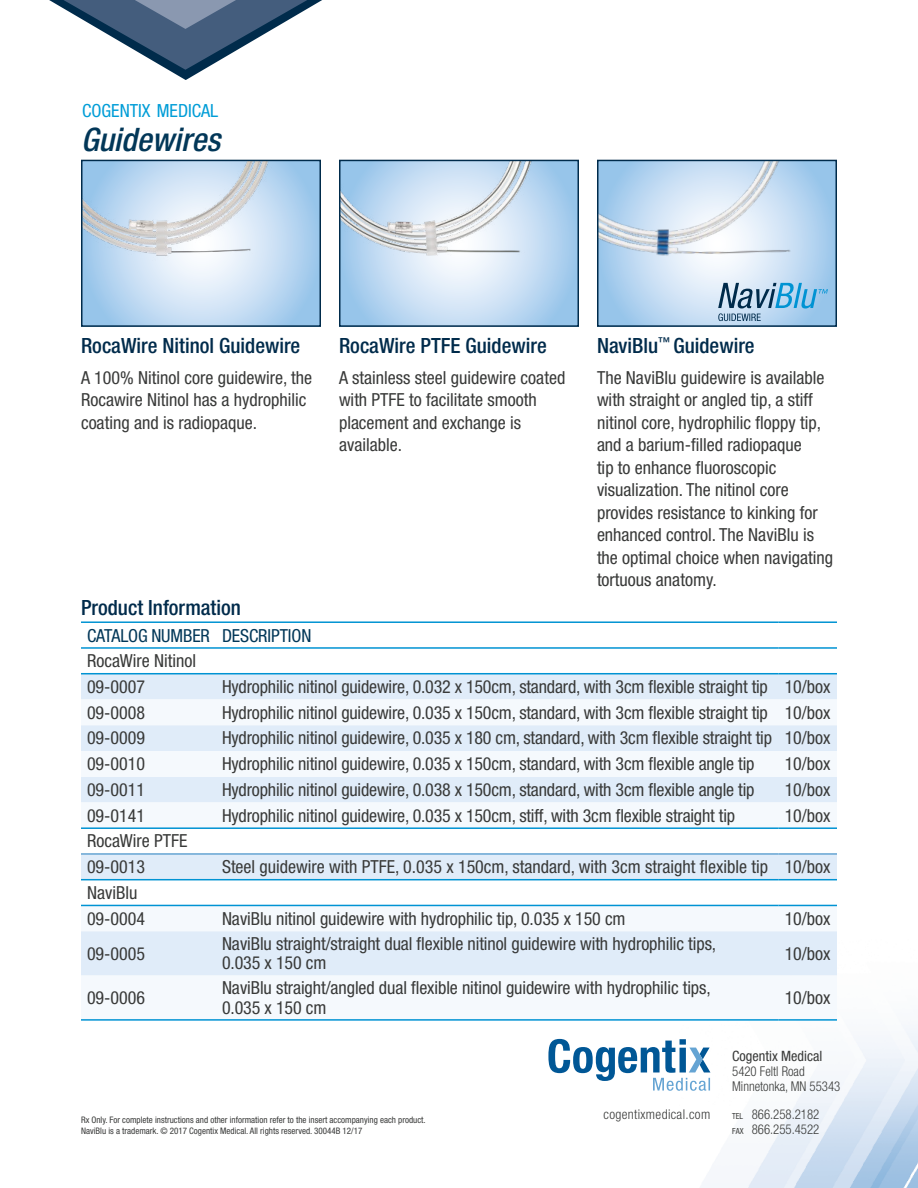
<style>
.page{position:relative;width:918px;height:1188px;background:#fff}
.page>*{position:absolute;margin:0;border:0;box-sizing:border-box;transform-origin:0 0}
.t1{font:italic 500 condensed 32.4px "Helvetica Neue LT Std";color:#023758}
.t2{font:500 condensed 21px "Helvetica Neue LT Std";color:#002b4b}
.t3{font:condensed 18.15px "Helvetica Neue LT Std";color:#009dd7}
.t4{font:condensed 18px/22.5px "Helvetica Neue LT Std";color:#393a39}
.t5{font:condensed 18px "Helvetica Neue LT Std";letter-spacing:-.005em;color:#023758}
.t6{font:condensed 14.25px "Helvetica Neue LT Std";color:#393a39}
.t7{font:300 condensed 13.5px/15px "Helvetica Neue LT Std";color:#393a39;scale:.95 1}
.t8{font:300 condensed 13.5px "Helvetica Neue LT Std";letter-spacing:.025em;color:#393a39}
.t9{font:condensed 9px "Helvetica Neue LT Std";color:#393a39}
.s1{font-weight:400;font-size:8.4px}
</style>
<div class="page">
<img style="left:700px;top:1025px;width:218px;height:163px">
<svg style="left:548px;top:1039px;width:162px;height:52px"></svg>
<svg style="left:342px;top:163px;width:234px;height:161px;background:#bbd8f1"></svg>
<img style="left:342px;top:163px;width:220px;height:111px">
<div style="left:339px;top:160px;width:240px;height:167px;border:2px solid #002b4b"></div>
<svg style="left:600px;top:282px;width:234px;height:42px;background:#bad7f1"></svg>
<img style="left:600px;top:163px;width:234px;height:119px">
<div style="left:597px;top:160px;width:240px;height:167px;border:2px solid #002b4b"></div>
<svg style="left:84px;top:163px;width:234px;height:161px;background:#bbd7f1"></svg>
<img style="left:84px;top:163px;width:217px;height:110px">
<div style="left:81px;top:160px;width:240px;height:167px;border:2px solid #002b4b"></div>
<div style="left:81px;top:674px;width:756px;height:25px;background:#e0ecf9"></div>
<svg style="left:81px;top:699px;width:756px;height:277px"></svg>
<hr style="left:81px;top:621px;width:135px;height:2px;background:#0093d3">
<hr style="left:216px;top:621px;width:563px;height:2px;background:#0093d3">
<hr style="left:779px;top:621px;width:58px;height:2px;background:#0093d3">
<hr style="left:81px;top:647px;width:135px;height:2px;background:#0093d3">
<hr style="left:216px;top:647px;width:563px;height:2px;background:#0093d3">
<hr style="left:779px;top:647px;width:58px;height:2px;background:#0093d3">
<hr style="left:81px;top:673px;width:135px;height:1px;background:#0093d3">
<hr style="left:216px;top:673px;width:563px;height:1px;background:#0093d3">
<hr style="left:779px;top:673px;width:58px;height:1px;background:#0093d3">
<hr style="left:81px;top:879px;width:135px;height:1px;background:#0093d3">
<hr style="left:216px;top:879px;width:563px;height:1px;background:#0093d3">
<hr style="left:779px;top:879px;width:58px;height:1px;background:#0093d3">
<hr style="left:81px;top:905px;width:135px;height:1px;background:#0093d3">
<hr style="left:216px;top:905px;width:563px;height:1px;background:#0093d3">
<hr style="left:779px;top:905px;width:58px;height:1px;background:#0093d3">
<hr style="left:81px;top:1019px;width:135px;height:2px;background:#0093d3">
<hr style="left:216px;top:1019px;width:563px;height:2px;background:#0093d3">
<hr style="left:779px;top:1019px;width:58px;height:2px;background:#0093d3">
<hr style="left:81px;top:827px;width:135px;height:2px;background:#0093d3">
<hr style="left:216px;top:827px;width:563px;height:2px;background:#0093d3">
<hr style="left:779px;top:827px;width:58px;height:2px;background:#0093d3">
<hr style="left:81px;top:853px;width:135px;height:2px;background:#65a4d3">
<hr style="left:216px;top:853px;width:563px;height:2px;background:#65a4d3">
<hr style="left:779px;top:853px;width:58px;height:2px;background:#65a4d3">
<svg style="left:49px;top:0;width:273px;height:80px"></svg>
<svg style="left:718px;top:283px;width:110px;height:38px;background:#8bb6d4"></svg>
<p class="t3" style="left:82px;top:100px;width:138px">COGENTIX MEDICAL</p>
<h1 class="t1" style="left:81px;top:120px;width:141px">Guidewires</h1>
<p class="t2" style="left:81px;top:333px;width:221px">RocaWire Nitinol Guidewire</p>
<p class="t4" style="left:81px;top:366px;width:233px">A 100% Nitinol core guidewire, the<br>Rocawire Nitinol has a hydrophilic coating and is radiopaque.</p>
<p class="t2" style="left:339px;top:333px;width:209px">RocaWire PTFE Guidewire</p>
<p class="t4" style="left:339px;top:366px;width:228px">A stainless steel guidewire coated with PTFE to facilitate smooth placement and exchange is available.</p>
<p class="t2" style="left:597px;top:333px;width:159px">NaviBlu<sup>™</sup> Guidewire</p>
<p class="t4" style="left:597px;top:366px;width:238px">The NaviBlu guidewire is available with straight or angled tip, a stiff nitinol core, hydrophilic floppy tip, and a barium-filled radiopaque<br>tip to enhance fluoroscopic visualization. The nitinol core provides resistance to kinking for enhanced control. The NaviBlu is the optimal choice when navigating tortuous anatomy.</p>
<p class="t2" style="left:81px;top:595px;width:161px">Product Information</p>
<p class="t5" style="left:87px;top:625px;width:226px">CATALOG NUMBER DESCRIPTION</p>
<p class="t4" style="left:87px;top:648px;width:111px;line-height:25.8px">RocaWire Nitinol<br>09-0007</p>
<p class="t4" style="left:222px;top:675px;width:610px">Hydrophilic nitinol guidewire, 0.032 x 150cm, standard, with 3cm flexible straight tip 10/box</p>
<p class="t4" style="left:87px;top:701px;width:60px">09-0008</p>
<p class="t4" style="left:222px;top:701px;width:610px">Hydrophilic nitinol guidewire, 0.035 x 150cm, standard, with 3cm flexible straight tip 10/box</p>
<p class="t4" style="left:87px;top:727px;width:60px">09-0009</p>
<p class="t4" style="left:222px;top:727px;width:610px">Hydrophilic nitinol guidewire, 0.035 x 180 cm, standard, with 3cm flexible straight tip 10/box</p>
<p class="t4" style="left:87px;top:752px;width:60px">09-0010</p>
<p class="t4" style="left:222px;top:752px;width:534px">Hydrophilic nitinol guidewire, 0.035 x 150cm, standard, with 3cm flexible angle tip</p>
<p class="t4" style="left:785px;top:752px;width:47px">10/box</p>
<p class="t4" style="left:87px;top:778px;width:60px">09-0011</p>
<p class="t4" style="left:222px;top:778px;width:534px">Hydrophilic nitinol guidewire, 0.038 x 150cm, standard, with 3cm flexible angle tip</p>
<p class="t4" style="left:785px;top:778px;width:47px">10/box</p>
<p class="t4" style="left:87px;top:804px;width:60px">09-0141</p>
<p class="t4" style="left:222px;top:804px;width:515px">Hydrophilic nitinol guidewire, 0.035 x 150cm, stiff, with 3cm flexible straight tip</p>
<p class="t4" style="left:785px;top:804px;width:47px">10/box</p>
<p class="t4" style="left:87px;top:828px;width:102px;line-height:25.8px">RocaWire PTFE<br>09-0013</p>
<p class="t4" style="left:222px;top:855px;width:610px">Steel guidewire with PTFE, 0.035 x 150cm, standard, with 3cm straight flexible tip 10/box</p>
<p class="t4" style="left:87px;top:880px;width:60px;line-height:25.8px">NaviBlu<br>09-0004</p>
<p class="t4" style="left:222px;top:907px;width:405px">NaviBlu nitinol guidewire with hydrophilic tip, 0.035 x 150 cm</p>
<p class="t4" style="left:785px;top:907px;width:47px">10/box</p>
<p class="t4" style="left:87px;top:942px;width:60px">09-0005</p>
<p class="t4" style="left:222px;top:934px;width:496px;line-height:19.5px">NaviBlu straight/straight dual flexible nitinol guidewire with hydrophilic tips,<br>0.035 x 150 cm</p>
<p class="t4" style="left:785px;top:942px;width:47px">10/box</p>
<p class="t4" style="left:87px;top:986px;width:60px">09-0006</p>
<p class="t4" style="left:222px;top:978px;width:490px;line-height:19.5px">NaviBlu straight/angled dual flexible nitinol guidewire with hydrophilic tips,<br>0.035 x 150 cm</p>
<p class="t4" style="left:785px;top:986px;width:47px">10/box</p>
<p class="t9" style="left:81px;top:1115px;width:346px">Rx Only. For complete instructions and other information refer to the insert accompanying each product.</p>
<p class="t8" style="left:604px;top:1106px;width:108px">cogentixmedical.com</p>
<p class="t9" style="left:81px;top:1126px;width:283px">NaviBlu is a trademark. © 2017 Cogentix Medical. All rights reserved. 30044B 12/17</p>
<p class="t6" style="left:732px;top:1048px;width:92px">Cogentix Medical</p>
<p class="t7" style="left:732px;top:1063px;width:115px">5420 Feltl Road<br>Minnetonka, MN 55343</p>
<p class="t7" style="left:732px;top:1106px;width:93px"><span class="s1">TEL</span> 866.258.2182<br><span class="s1">FAX</span> 866.255.4522</p>
</div>
